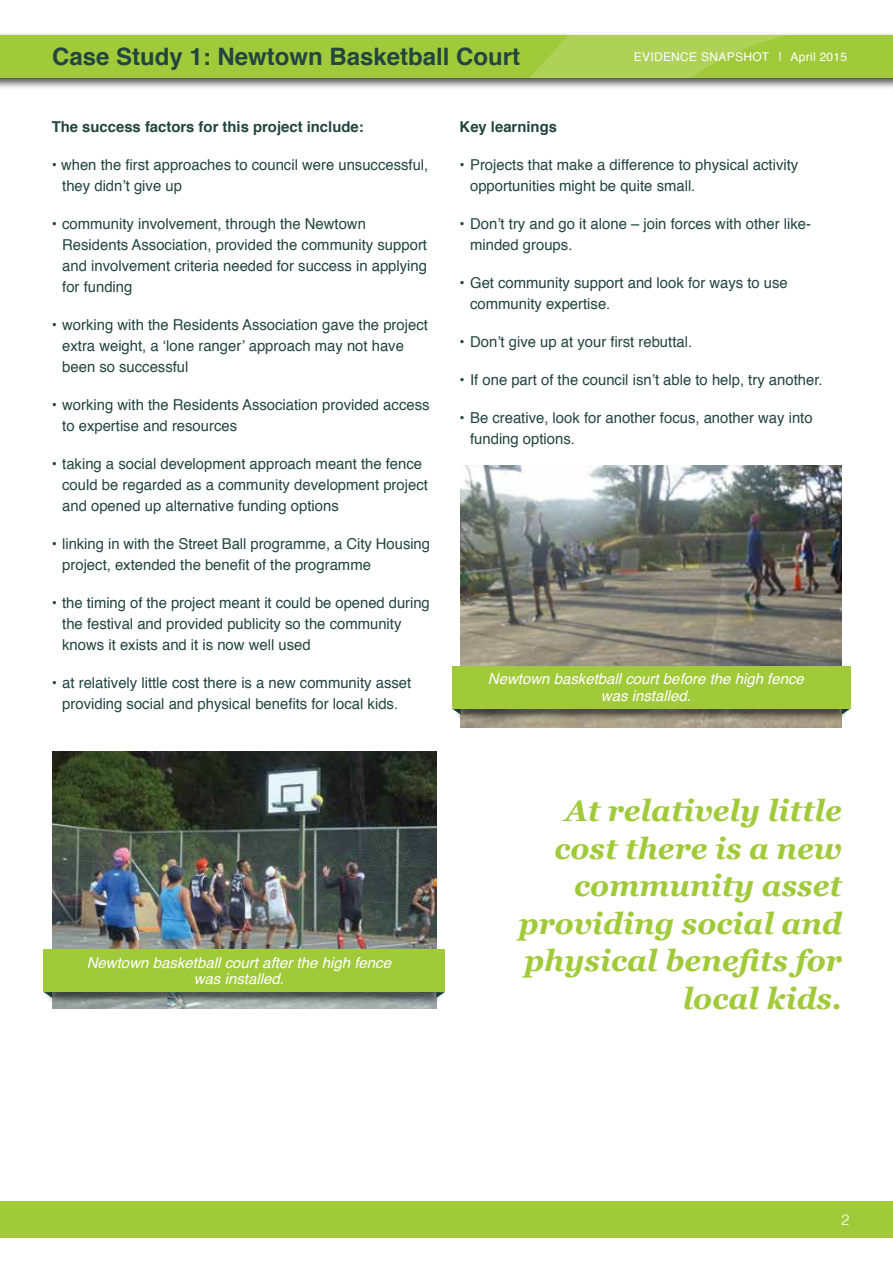
<style>
.page{position:relative;width:893px;height:1263px;background:#fff}
.page>*{position:absolute;margin:0;border:0;box-sizing:border-box;transform-origin:0 0}
.t1{font:italic 700 30px/37.5px "Georgia";color:#a1ca3a;text-align:right}
.t2{font:700 24px "Helvetica";color:#22453f}
.t3{font:15px/21px "Helvetica";color:#22453f}
.t4{font:italic 15px/16.5px "Helvetica";color:#fff;text-align:center}
.t5{font:700 15px "Helvetica";color:#22453f}
.t6{font:300 15px "Helvetica";color:#fff}
.t7{font:12px "Helvetica";letter-spacing:.025em;color:#fff}
</style>
<div class="page">
<div style="left:0;top:1201px;width:893px;height:36px;background:#a1ca3a"></div>
<div style="left:0;top:31px;width:893px;height:59px;background:#000;opacity:.75"></div>
<div style="left:0;top:35px;width:893px;height:43px;background:#a1ca3a"></div>
<svg style="left:530px;top:35px;width:257px;height:43px"></svg>
<img style="left:460px;top:466px;width:382px;height:261px">
<div style="left:453px;top:699px;width:396px;height:22px;background:#000;opacity:.75"></div>
<div style="left:452px;top:666px;width:398px;height:43px;background:#a1ca3a"></div>
<img style="left:52px;top:752px;width:385px;height:256px">
<div style="left:45px;top:983px;width:399px;height:22px;background:#000;opacity:.75"></div>
<div style="left:44px;top:949px;width:401px;height:43px;background:#a1ca3a"></div>
<h2 class="t2" style="left:52px;top:37px;width:470px">Case Study 1: Newtown Basketball Court</h2>
<p class="t7" style="left:634px;top:47px;width:137px">EVIDENCE SNAPSHOT</p>
<p class="t7" style="left:790px;top:47px;width:58px">April 2015</p>
<p class="t5" style="left:52px;top:114px;width:313px">The success factors for this project include:</p>
<p class="t3" style="left:62px;top:155px;width:368px;text-indent:-10px">• when the first approaches to council were unsuccessful, they didn’t give up</p>
<p class="t3" style="left:62px;top:214px;width:366px;text-indent:-10px">• community involvement, through the Newtown Residents Association, provided the community support and involvement criteria needed for success in applying for funding</p>
<p class="t3" style="left:62px;top:315px;width:367px;text-indent:-10px">• working with the Residents Association gave the project extra weight, a ‘lone ranger’ approach may not have been so successful</p>
<p class="t3" style="left:62px;top:395px;width:369px;text-indent:-10px">• working with the Residents Association provided access to expertise and resources</p>
<p class="t3" style="left:62px;top:454px;width:367px;text-indent:-10px">• taking a social development approach meant the fence could be regarded as a community development project and opened up alternative funding options</p>
<p class="t3" style="left:62px;top:534px;width:369px;text-indent:-10px">• linking in with the Street Ball programme, a City Housing project, extended the benefit of the programme</p>
<p class="t3" style="left:62px;top:593px;width:369px;text-indent:-10px">• the timing of the project meant it could be opened during the festival and provided publicity so the community knows it exists and it is now well used</p>
<p class="t3" style="left:52px;top:673px;width:361px;text-align:center">• at relatively little cost there is a new community asset providing social and physical benefits for local kids.</p>
<p class="t5" style="left:460px;top:114px;width:99px">Key learnings</p>
<p class="t3" style="left:470px;top:155px;width:330px;text-indent:-10px">• Projects that make a difference to physical activity opportunities might be quite small.</p>
<p class="t3" style="left:470px;top:214px;width:342px;text-indent:-10px">• Don’t try and go it alone – join forces with other like&shy;minded groups.</p>
<p class="t3" style="left:470px;top:273px;width:319px;text-indent:-10px">• Get community support and look for ways to use community expertise.</p>
<p class="t3" style="left:460px;top:332px;width:234px">• Don’t give up at your first rebuttal.</p>
<p class="t3" style="left:460px;top:370px;width:364px">• If one part of the council isn’t able to help, try another.</p>
<p class="t3" style="left:470px;top:408px;width:344px;text-indent:-10px">• Be creative, look for another focus, another way into funding options.</p>
<p class="t4" style="left:488px;top:671px;width:317px">Newtown basketball court before the high fence was installed.</p>
<p class="t4" style="left:87px;top:954px;width:306px">Newtown basketball court after the high fence was installed.</p>
<h1 class="t1" style="left:519px;top:790px;width:325px">At relatively little cost there is a new community asset providing social and physical benefits for local kids.</h1>
<p class="t6" style="left:841px;top:1208px;width:10px">2</p>
</div>
